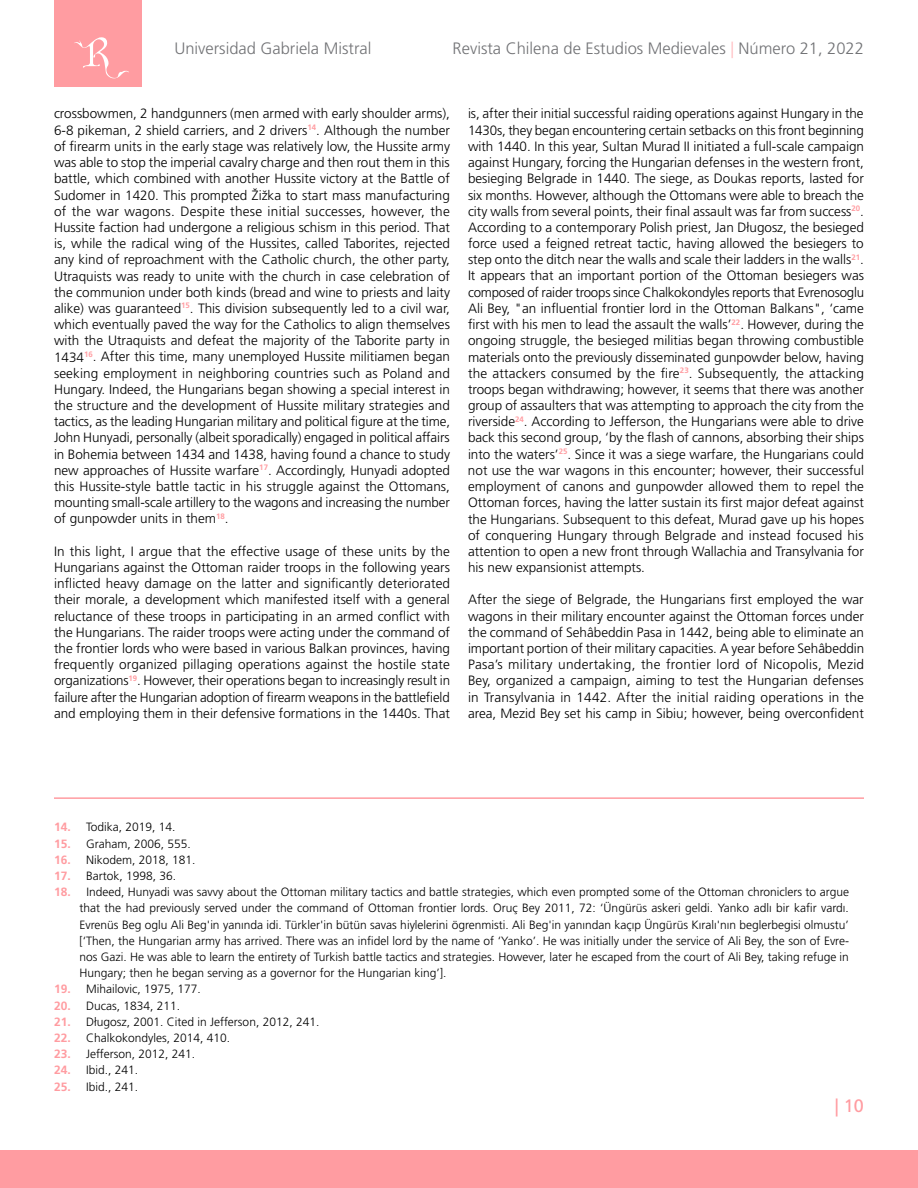
<style>
.page{position:relative;width:918px;height:1188px;background:#fff}
.page>*{position:absolute;margin:0;border:0;box-sizing:border-box;transform-origin:0 0}
.t1{font:18px "Frutiger LT Std";color:#ff9ca1}
.t2{font:300 16.5px "Frutiger LT Std";color:#717275}
.t3{font:300 13.5px/16.2px "Frutiger LT Std";color:#000;text-align:justify}
.t4{font:300 12px/16.2px "Frutiger LT Std";color:#000;text-align:justify}
.s1{color:#ffbbbf}
.s2{font-weight:700;color:#ff9ca1}
</style>
<div class="page">
<div style="left:0;top:1151px;width:918px;height:37px;background:#ff9ca1"></div>
<div style="left:54px;top:0;width:88px;height:86px;background:#ff9ca1"></div>
<svg style="left:74px;top:37px;width:55px;height:42px"></svg>
<hr style="left:54px;top:797px;width:810px;height:2px;background:#ff9ca1">
<p class="t2" style="left:174px;top:39px;width:199px">Universidad Gabriela Mistral</p>
<p class="t2" style="left:453px;top:39px;width:413px">Revista Chilena de Estudios Medievales <span class="s1">|</span> Número 21, 2022</p>
<p class="t3" style="left:54px;top:106px;width:398px">crossbowmen, 2 handgunners (men armed with early shoulder arms), 6-8 pikeman, 2 shield carriers, and 2 drivers<sup>14</sup>. Although the number of firearm units in the early stage was relatively low, the Hussite army was able to stop the imperial cavalry charge and then rout them in this battle, which combined with another Hussite victory at the Battle of Sudomer in 1420. This prompted Žižka to start mass manufacturing of the war wagons. Despite these initial successes, however, the Hussite faction had undergone a religious schism in this period. That is, while the radical wing of the Hussites, called Taborites, rejected any kind of reproachment with the Catholic church, the other party, Utraquists was ready to unite with the church in case celebration of the communion under both kinds (bread and wine to priests and laity alike) was guaranteed<sup>15</sup>. This division subsequently led to a civil war, which eventually paved the way for the Catholics to align themselves with the Utraquists and defeat the majority of the Taborite party in 1434<sup>16</sup>. After this time, many unemployed Hussite militiamen began seeking employment in neighboring countries such as Poland and Hungary. Indeed, the Hungarians began showing a special interest in the structure and the development of Hussite military strategies and tactics, as the leading Hungarian military and political figure at the time, John Hunyadi, personally (albeit sporadically) engaged in political affairs in Bohemia between 1434 and 1438, having found a chance to study new approaches of Hussite warfare<sup>17</sup>. Accordingly, Hunyadi adopted this Hussite-style battle tactic in his struggle against the Ottomans, mounting small-scale artillery to the wagons and increasing the number of gunpowder units in them<sup>18</sup>.</p>
<p class="t3" style="left:54px;top:543px;width:398px">In this light, I argue that the effective usage of these units by the Hungarians against the Ottoman raider troops in the following years inflicted heavy damage on the latter and significantly deteriorated their morale, a development which manifested itself with a general reluctance of these troops in participating in an armed conflict with the Hungarians. The raider troops were acting under the command of the frontier lords who were based in various Balkan provinces, having frequently organized pillaging operations against the hostile state organizations<sup>19</sup>. However, their operations began to increasingly result in failure after the Hungarian adoption of firearm weapons in the battlefield and employing them in their defensive formations in the 1440s. That</p>
<p class="t3" style="left:468px;top:106px;width:398px">is, after their initial successful raiding operations against Hungary in the 1430s, they began encountering certain setbacks on this front beginning with 1440. In this year, Sultan Murad II initiated a full-scale campaign against Hungary, forcing the Hungarian defenses in the western front, besieging Belgrade in 1440. The siege, as Doukas reports, lasted for six months. However, although the Ottomans were able to breach the city walls from several points, their final assault was far from success<sup>20</sup>.<br>According to a contemporary Polish priest, Jan Długosz, the besieged force used a feigned retreat tactic, having allowed the besiegers to step onto the ditch near the walls and scale their ladders in the walls<sup>21</sup>.<br>It appears that an important portion of the Ottoman besiegers was composed of raider troops since Chalkokondyles reports that Evrenosoglu Ali Bey, "an influential frontier lord in the Ottoman Balkans", ‘came first with his men to lead the assault the walls’<sup>22</sup>. However, during the ongoing struggle, the besieged militias began throwing combustible materials onto the previously disseminated gunpowder below, having the attackers consumed by the fire<sup>23</sup>. Subsequently, the attacking troops began withdrawing; however, it seems that there was another group of assaulters that was attempting to approach the city from the riverside<sup>24</sup>. According to Jefferson, the Hungarians were able to drive back this second group, ‘by the flash of cannons, absorbing their ships into the waters’<sup>25</sup>. Since it was a siege warfare, the Hungarians could not use the war wagons in this encounter; however, their successful employment of canons and gunpowder allowed them to repel the Ottoman forces, having the latter sustain its first major defeat against the Hungarians. Subsequent to this defeat, Murad gave up his hopes of conquering Hungary through Belgrade and instead focused his attention to open a new front through Wallachia and Transylvania for his new expansionist attempts.</p>
<p class="t3" style="left:468px;top:592px;width:398px">After the siege of Belgrade, the Hungarians first employed the war wagons in their military encounter against the Ottoman forces under the command of Sehâbeddin Pasa in 1442, being able to eliminate an important portion of their military capacities. A year before Sehâbeddin Pasa’s military undertaking, the frontier lord of Nicopolis, Mezid Bey, organized a campaign, aiming to test the Hungarian defenses in Transylvania in 1442. After the initial raiding operations in the area, Mezid Bey set his camp in Sibiu; however, being overconfident</p>
<p class="t4" style="left:54px;top:819px;width:123px"><span class="s2">14.</span> Todika, 2019, 14.</p>
<p class="t4" style="left:54px;top:835px;width:138px"><span class="s2">15.</span> Graham, 2006, 555.</p>
<p class="t4" style="left:54px;top:852px;width:143px"><span class="s2">16.</span> Nikodem, 2018, 181.</p>
<p class="t4" style="left:54px;top:868px;width:124px"><span class="s2">17.</span> Bartok, 1998, 36.</p>
<p class="t4" style="left:80px;top:884px;width:771px;text-indent:-26px"><span class="s2">18.</span> Indeed, Hunyadi was savvy about the Ottoman military tactics and battle strategies, which even prompted some of the Ottoman chroniclers to argue that the had previously served under the command of Ottoman frontier lords. Oruç Bey 2011, 72: ‘Üngürüs askeri geldi. Yanko adlı bir kafir vardı.<br>Evrenüs Beg oglu Ali Beg'in yanında idi. Türkler'in bütün savas hiylelerini ögrenmisti. Ali Beg'in yanından kaçıp Üngürüs Kıralı'nın beglerbegisi olmustu’ [‘Then, the Hungarian army has arrived. There was an infidel lord by the name of ‘Yanko’. He was initially under the service of Ali Bey, the son of Evre&shy;nos Gazi. He was able to learn the entirety of Turkish battle tactics and strategies. However, later he escaped from the court of Ali Bey, taking refuge in Hungary; then he began serving as a governor for the Hungarian king’].</p>
<p class="t4" style="left:54px;top:981px;width:148px"><span class="s2">19.</span> Mihailovic, 1975, 177.</p>
<p class="t4" style="left:54px;top:997px;width:128px"><span class="s2">20.</span> Ducas, 1834, 211.</p>
<p class="t4" style="left:54px;top:1014px;width:267px"><span class="s2">21.</span> Długosz, 2001. Cited in Jefferson, 2012, 241.</p>
<p class="t4" style="left:54px;top:1030px;width:178px"><span class="s2">22.</span> Chalkokondyles, 2014, 410.</p>
<p class="t4" style="left:54px;top:1046px;width:143px"><span class="s2">23.</span> Jefferson, 2012, 241.</p>
<p class="t4" style="left:54px;top:1062px;width:86px"><span class="s2">24.</span> Ibid., 241.</p>
<p class="t4" style="left:54px;top:1078px;width:86px"><span class="s2">25.</span> Ibid., 241.</p>
<h1 class="t1" style="left:835px;top:1095px;width:31px">| 10</h1>
</div>
